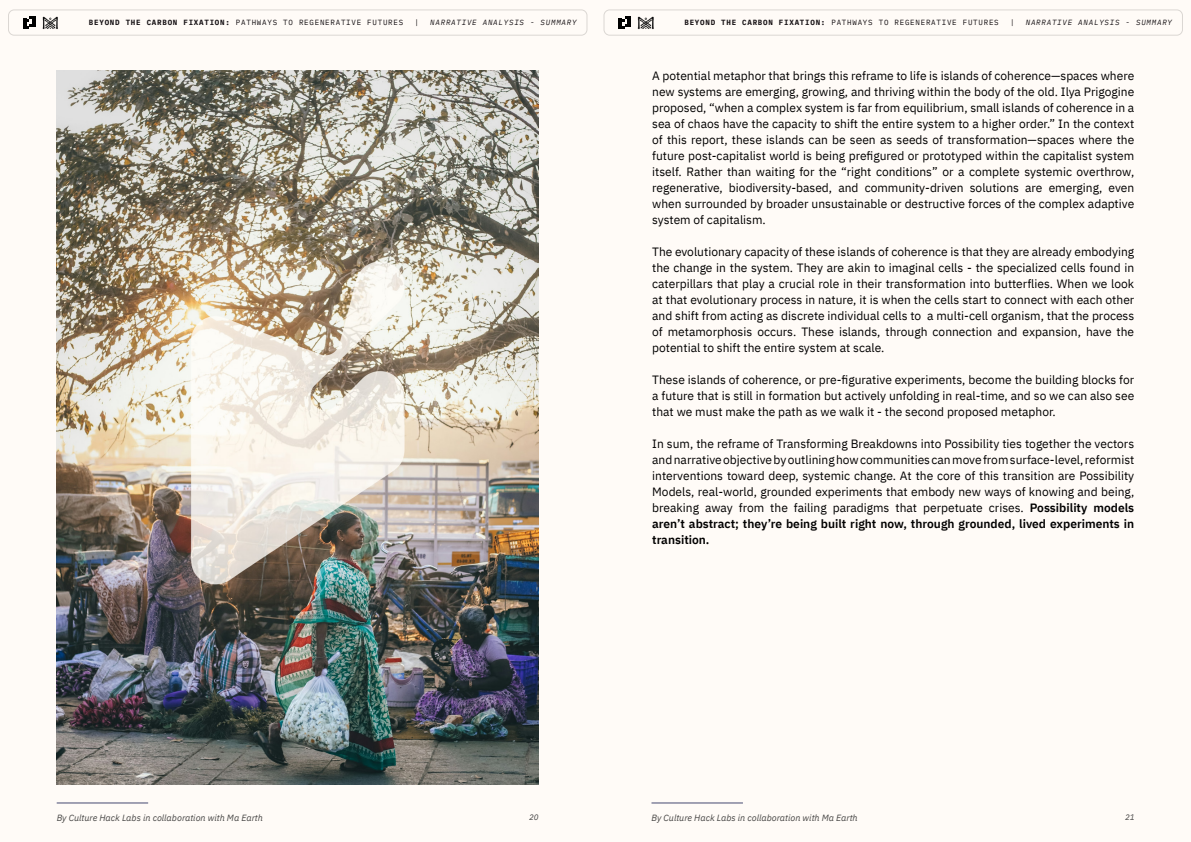
<style>
.page{position:relative;width:1191px;height:842px;background:#fff}
.page>*{position:absolute;margin:0;border:0;box-sizing:border-box;transform-origin:0 0}
.t1{font:12px/16px "IBM Plex Sans";color:#000;text-align:justify}
.t2{font:italic 9px "IBM Plex Sans";color:#474645}
.t3{font:italic 8px "IBM Plex Sans";color:#454444}
.t4{font:7.5px "IBM Plex Mono";letter-spacing:.1em;color:#181316}
.t5{font:italic 7.5px "IBM Plex Mono";letter-spacing:.1em;color:#181316}
.s1{font-weight:700}
.s2{font-weight:600}
</style>
<div class="page">
<div style="left:0;top:0;width:595px;height:842px;background:#fffbf7"></div>
<div style="left:595px;top:0;width:596px;height:842px;background:#fffbf7"></div>
<hr style="left:651px;top:803px;width:92px;height:1px;background:#444971">
<hr style="left:57px;top:803px;width:91px;height:1px;background:#444971">
<div style="left:8px;top:10px;width:579px;height:25px;border:1px solid #dbd7d3;border-radius:6px"></div>
<svg style="left:23px;top:16px;width:12px;height:13px"></svg>
<div style="left:604px;top:10px;width:578px;height:25px;border:1px solid #dbd7d3;border-radius:6px"></div>
<svg style="left:619px;top:16px;width:11px;height:13px"></svg>
<img style="left:42px;top:16px;width:16px;height:14px">
<img style="left:637px;top:16px;width:17px;height:14px">
<img style="left:57px;top:71px;width:482px;height:713px">
<p class="t4" style="left:89px;top:17px;width:316px"><span class="s1">BEYOND THE CARBON FIXATION:</span> PATHWAYS TO REGENERATIVE FUTURES</p>
<p class="t4" style="left:414px;top:17px;width:6px">|</p>
<p class="t5" style="left:430px;top:16px;width:148px">NARRATIVE ANALYSIS - SUMMARY</p>
<p class="t4" style="left:684px;top:17px;width:316px"><span class="s1">BEYOND THE CARBON FIXATION:</span> PATHWAYS TO REGENERATIVE FUTURES</p>
<p class="t4" style="left:1010px;top:17px;width:6px">|</p>
<p class="t5" style="left:1025px;top:16px;width:148px">NARRATIVE ANALYSIS - SUMMARY</p>
<p class="t1" style="left:652px;top:67px;width:483px">A potential metaphor that brings this reframe to life is islands of coherence—spaces where new systems are emerging, growing, and thriving within the body of the old. Ilya Prigogine proposed, “when a complex system is far from equilibrium, small islands of coherence in a sea of chaos have the capacity to shift the entire system to a higher order.” In the context of this report, these islands can be seen as seeds of transformation—spaces where the future post-capitalist world is being prefigured or prototyped within the capitalist system itself. Rather than waiting for the “right conditions” or a complete systemic overthrow, regenerative, biodiversity-based, and community-driven solutions are emerging, even when surrounded by broader unsustainable or destructive forces of the complex adaptive system of capitalism.</p>
<p class="t1" style="left:652px;top:243px;width:483px">The evolutionary capacity of these islands of coherence is that they are already embodying the change in the system. They are akin to imaginal cells - the specialized cells found in caterpillars that play a crucial role in their transformation into butterflies. When we look at that evolutionary process in nature, it is when the cells start to connect with each other and shift from acting as discrete individual cells to a multi-cell organism, that the process of metamorphosis occurs. These islands, through connection and expansion, have the potential to shift the entire system at scale.</p>
<p class="t1" style="left:652px;top:371px;width:483px">These islands of coherence, or pre-figurative experiments, become the building blocks for a future that is still in formation but actively unfolding in real-time, and so we can also see that we must make the path as we walk it - the second proposed metaphor.</p>
<p class="t1" style="left:652px;top:435px;width:483px">In sum, the reframe of Transforming Breakdowns into Possibility ties together the vectors and narrative objective by outlining how communities can move from surface-level, reformist interventions toward deep, systemic change. At the core of this transition are Possibility Models, real-world, grounded experiments that embody new ways of knowing and being, breaking away from the failing paradigms that perpetuate crises. <span class="s2">Possibility models aren’t abstract; they’re being built right now, through grounded, lived experiments in transition.</span></p>
<p class="t2" style="left:57px;top:810px;width:208px">By Culture Hack Labs in collaboration with Ma Earth</p>
<p class="t3" style="left:529px;top:811px;width:11px">20</p>
<p class="t2" style="left:651px;top:810px;width:208px">By Culture Hack Labs in collaboration with Ma Earth</p>
<p class="t3" style="left:1125px;top:811px;width:11px">21</p>
</div>
